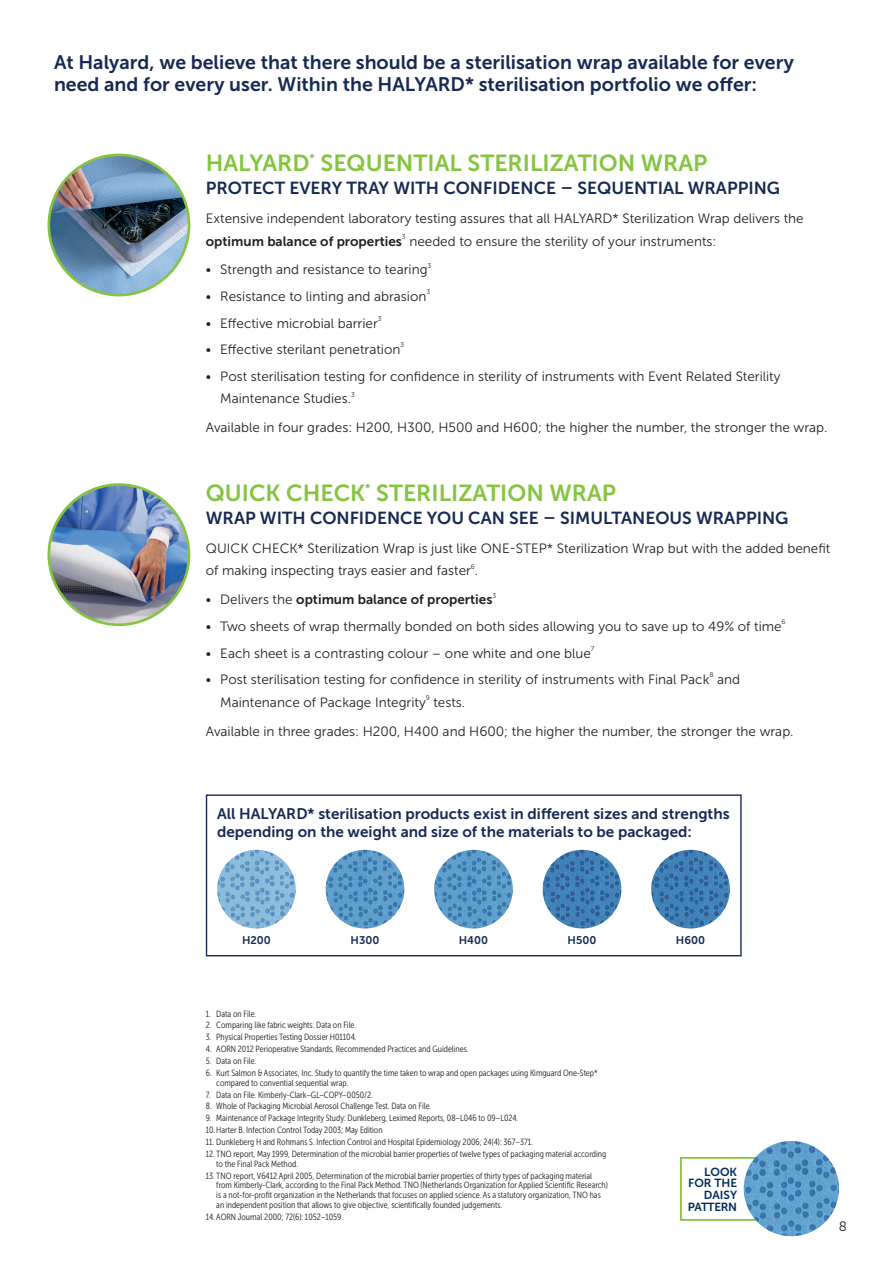
<style>
.page{position:relative;width:893px;height:1263px;background:#fff}
.page>*{position:absolute;margin:0;border:0;box-sizing:border-box;transform-origin:0 0}
.t1{font:23.1px "Museo Sans 700";color:#84c440}
.t2{font:19.5px/22.5px "Museo Sans 700";color:#172953}
.t3{font:17.4px "Museo Sans 700";color:#172953}
.t4{font:15.3px/18px "Museo Sans 700";color:#172953}
.t5{font:13.5px/22.5px "Museo Sans 300";color:#231f20}
.t6{font:13.5px "Museo Sans 700";color:#231f20}
.t7{font:11.7px/11.7px "Museo Sans 700";color:#002b5c;text-align:right}
.t8{font:11.1px "Museo Sans 700";color:#172953}
.t9{font:9px/9.8px "Museo Sans Cond 300";color:#231f20}
.t10{font:6.75px "Museo Sans 300";color:#231f20}
.s1{font-family:"Museo Sans 300"}
</style>
<div class="page">
<img style="left:49px;top:155px;width:140px;height:140px;border-radius:70px">
<div style="left:48px;top:154px;width:142px;height:142px;border:3px solid #84c440;border-radius:50%"></div>
<img style="left:49px;top:485px;width:140px;height:140px;border-radius:70px">
<div style="left:48px;top:483px;width:142px;height:143px;border:3px solid #84c440;border-radius:50%"></div>
<div style="left:206px;top:794px;width:536px;height:162px;border:1px solid #172953"></div>
<img style="left:217px;top:850px;width:79px;height:78px;border-radius:39px">
<img style="left:326px;top:850px;width:78px;height:78px;border-radius:39px">
<img style="left:434px;top:850px;width:79px;height:78px;border-radius:39px">
<img style="left:543px;top:850px;width:78px;height:78px;border-radius:39px">
<img style="left:651px;top:850px;width:79px;height:78px;border-radius:39px">
<div style="left:680px;top:1157px;width:92px;height:64px;border:2px solid #84c440"></div>
<img style="left:744px;top:1141px;width:95px;height:95px;border-radius:48px">
<h2 class="t2" style="left:54px;top:51px;width:741px">At Halyard, we believe that there should be a sterilisation wrap available for every need and for every user. Within the HALYARD* sterilisation portfolio we offer:</h2>
<h1 class="t1" style="left:206px;top:150px;width:503px">HALYARD<sup>*</sup> SEQUENTIAL STERILIZATION WRAP</h1>
<h3 class="t3" style="left:206px;top:178px;width:576px">PROTECT EVERY TRAY WITH CONFIDENCE – SEQUENTIAL WRAPPING</h3>
<h3 class="t5" style="left:206px;top:207px;width:599px">Extensive independent laboratory testing assures that all HALYARD* Sterilization Wrap delivers the</h3>
<h3 class="t6" style="left:206px;top:233px;width:198px">optimum balance of properties</h3>
<p class="t10" style="left:402px;top:233px;width:5px">3</p>
<h3 class="t5" style="left:409px;top:230px;width:309px">needed to ensure the sterility of your instruments:</h3>
<h3 class="t5" style="left:206px;top:259px;width:223px">• Strength and resistance to tearing</h3>
<p class="t10" style="left:428px;top:262px;width:5px">3</p>
<h3 class="t5" style="left:206px;top:285px;width:222px">• Resistance to linting and abrasion</h3>
<p class="t10" style="left:426px;top:288px;width:5px">3</p>
<h3 class="t5" style="left:206px;top:312px;width:173px">• Effective microbial barrier</h3>
<p class="t10" style="left:378px;top:315px;width:5px">3</p>
<h3 class="t5" style="left:206px;top:338px;width:196px">• Effective sterilant penetration</h3>
<p class="t10" style="left:400px;top:341px;width:5px">3</p>
<h3 class="t5" style="left:220px;top:365px;width:562px;text-indent:-14px">• Post sterilisation testing for confidence in sterility of instruments with Event Related Sterility<br>Maintenance Studies.</h3>
<p class="t10" style="left:351px;top:391px;width:5px">3</p>
<h3 class="t5" style="left:206px;top:416px;width:623px">Available in four grades: H200, H300, H500 and H600; the higher the number, the stronger the wrap.</h3>
<h1 class="t1" style="left:206px;top:480px;width:412px">QUICK CHECK<sup>*</sup> STERILIZATION WRAP</h1>
<h3 class="t3" style="left:206px;top:508px;width:584px">WRAP WITH CONFIDENCE YOU CAN SEE – SIMULTANEOUS WRAPPING</h3>
<h3 class="t5" style="left:206px;top:537px;width:626px">QUICK CHECK* Sterilization Wrap is just like ONE-STEP* Sterilization Wrap but with the added benefit of making inspecting trays easier and faster .</h3>
<p class="t10" style="left:471px;top:563px;width:6px">6</p>
<h3 class="t6" style="left:206px;top:592px;width:288px"><span class="s1">• Delivers the</span> optimum balance of properties</h3>
<p class="t10" style="left:492px;top:592px;width:5px">3</p>
<h3 class="t5" style="left:206px;top:615px;width:577px">• Two sheets of wrap thermally bonded on both sides allowing you to save up to 49% of time</h3>
<p class="t10" style="left:782px;top:618px;width:6px">6</p>
<h3 class="t5" style="left:206px;top:642px;width:386px">• Each sheet is a contrasting colour – one white and one blue</h3>
<p class="t10" style="left:591px;top:645px;width:5px">7</p>
<h3 class="t5" style="left:206px;top:668px;width:505px">• Post sterilisation testing for confidence in sterility of instruments with Final Pack</h3>
<p class="t10" style="left:709px;top:671px;width:6px">8</p>
<h3 class="t5" style="left:717px;top:668px;width:24px">and</h3>
<h3 class="t5" style="left:220px;top:691px;width:207px">Maintenance of Package Integrity</h3>
<p class="t10" style="left:426px;top:694px;width:6px">9</p>
<h3 class="t5" style="left:206px;top:688px;width:589px;line-height:29px;text-indent:228px">tests.<br>Available in three grades: H200, H400 and H600; the higher the number, the stronger the wrap.</h3>
<h3 class="t4" style="left:217px;top:805px;width:514px">All HALYARD* sterilisation products exist in different sizes and strengths depending on the weight and size of the materials to be packaged:</h3>
<p class="t8" style="left:242px;top:934px;width:30px">H200</p>
<p class="t8" style="left:351px;top:934px;width:30px">H300</p>
<p class="t8" style="left:459px;top:934px;width:31px">H400</p>
<p class="t8" style="left:568px;top:934px;width:30px">H500</p>
<p class="t8" style="left:676px;top:934px;width:31px">H600</p>
<p class="t9" style="left:206px;top:1008px;width:52px">1. Data on File.</p>
<p class="t9" style="left:206px;top:1020px;width:152px">2. Comparing like fabric weights. Data on File.</p>
<p class="t9" style="left:206px;top:1032px;width:152px">3. Physical Properties Testing Dossier H01104.</p>
<p class="t9" style="left:206px;top:1044px;width:264px">4. AORN 2012 Perioperative Standards, Recommended Practices and Guidelines.</p>
<p class="t9" style="left:206px;top:1056px;width:52px">5. Data on File.</p>
<p class="t9" style="left:216px;top:1068px;width:383px;text-indent:-11px">6. Kurt Salmon &amp; Associates, Inc. Study to quantify the time taken to wrap and open packages using Kimguard One-Step* compared to convential sequential wrap.</p>
<p class="t9" style="left:206px;top:1090px;width:168px">7. Data on File. Kimberly-Clark–GL–COPY–0050/2.</p>
<p class="t9" style="left:206px;top:1101px;width:227px">8. Whole of Packaging Microbial Aerosol Challenge Test. Data on File.</p>
<p class="t9" style="left:206px;top:1112px;width:314px;line-height:11.9px">9. Maintenance of Package Integrity Study: Dunkleberg, Leximed Reports, 08–L046 to 09–L024.<br>10.Harter B. Infection Control Today 2003; May Edition</p>
<p class="t9" style="left:206px;top:1137px;width:329px">11. Dunkleberg H and Rohmans S. Infection Control and Hospital Epidemiology 2006; 24(4): 367–371.</p>
<p class="t9" style="left:216px;top:1149px;width:391px;text-indent:-11px">12. TNO report, May 1999, Determination of the microbial barrier properties of twelve types of packaging material according to the Final Pack Method.</p>
<p class="t9" style="left:216px;top:1171px;width:393px;text-indent:-11px">13. TNO report, V6412 April 2005, Determination of the microbial barrier properties of thirty types of packaging material from Kimberly-Clark, according to the Final Pack Method. TNO (Netherlands Organization for Applied Scientific Research) is a not-for-profit organization in the Netherlands that focuses on applied science. As a statutory organization, TNO has an independent position that allows to give objective, scientifically founded judgements.</p>
<p class="t9" style="left:206px;top:1212px;width:139px">14. AORN Journal 2000; 72(6): 1052–1059.</p>
<p class="t7" style="left:688px;top:1166px;width:51px">LOOK<br>FOR THE<br>DAISY<br>PATTERN</p>
<h3 class="t5" style="left:839px;top:1215px;width:10px">8</h3>
</div>
